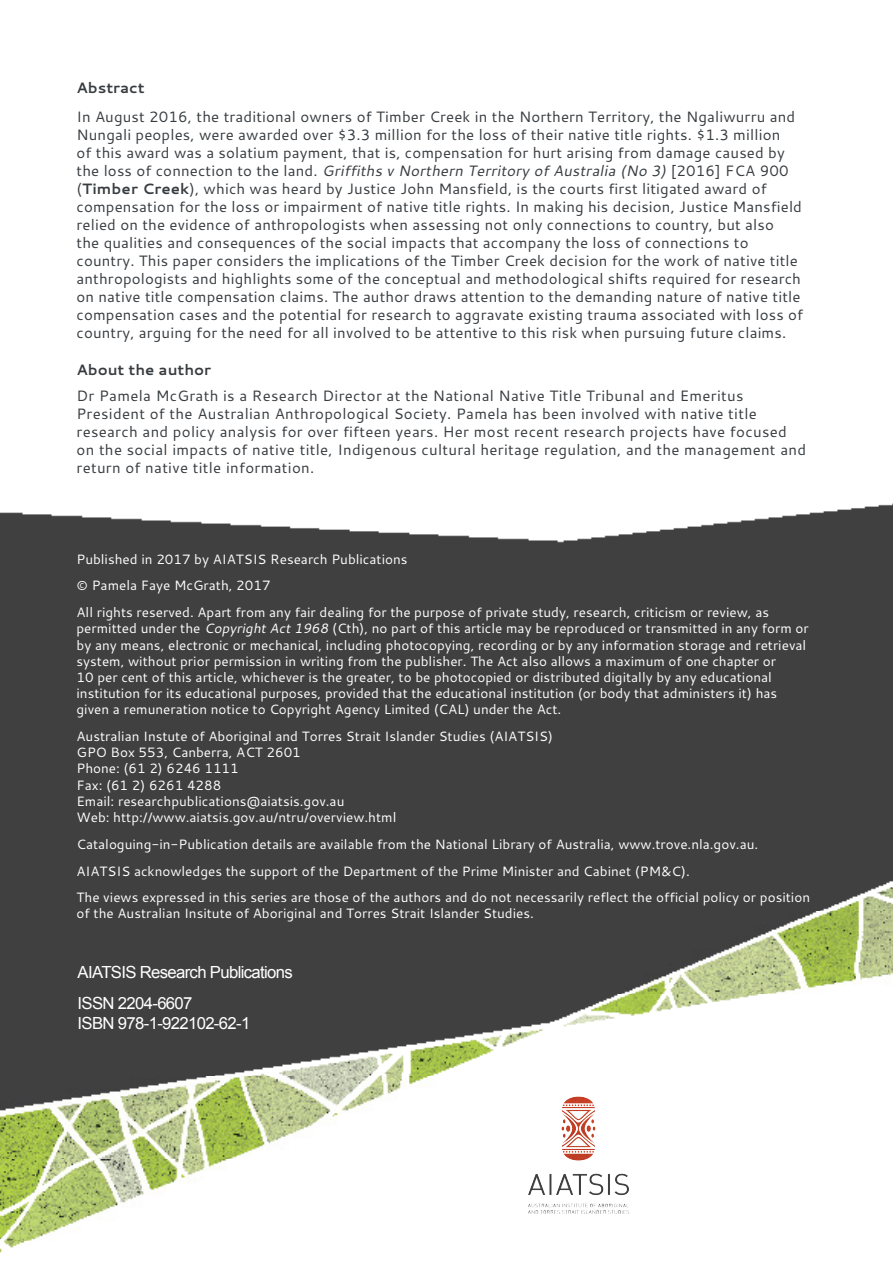
<style>
.page{position:relative;width:893px;height:1263px;background:#fff}
.page>*{position:absolute;margin:0;border:0;box-sizing:border-box;transform-origin:0 0}
.t1{font:16.65px/20.1px "Arial";letter-spacing:-.04em;color:#fff}
.t2{font:15px/18px "Cantarell";letter-spacing:.01em;color:#373c40}
.t3{font:700 15px "Cantarell";color:#373c40}
.t4{font:13.5px/16.2px "Cantarell";color:#fff}
.s1{font-style:italic}
.s2{font-weight:700}
</style>
<div class="page">
<img style="left:0;top:503px;width:893px;height:750px">
<img style="left:563px;top:1096px;width:31px;height:10px">
<p class="t3" style="left:77px;top:77px;width:70px">Abstract</p>
<p class="t2" style="left:77px;top:107px;width:728px">In August 2016, the traditional owners of Timber Creek in the Northern Territory, the Ngaliwurru and Nungali peoples, were awarded over $3.3 million for the loss of their native title rights. $1.3 million<br>of this award was a solatium payment, that is, compensation for hurt arising from damage caused by<br>t h e l o s s o f c o n n e ct i o n to t h e l a n d . <span class="s1">Griffiths v Northern Territory of Australia (No 3)</span> [ 2 0 1 6 ] F CA 9 0 0 (<span class="s2">Timber Creek</span>), which was heard by Justice John Mansfield, is the courts first litigated award of compensation for the loss or impairment of native title rights. In making his decision, Justice Mansfield relied on the evidence of anthropologists when assessing not only connections to country, but also<br>the qualities and consequences of the social impacts that accompany the loss of connections to country. This paper considers the implications of the Timber Creek decision for the work of native title anthropologists and highlights some of the conceptual and methodological shifts required for research on native title compensation claims. The author draws attention to the demanding nature of native title compensation cases and the potential for research to aggravate existing trauma associated with loss of country, arguing for the need for all involved to be attentive to this risk when pursuing future claims.</p>
<p class="t3" style="left:77px;top:359px;width:136px">About the author</p>
<p class="t2" style="left:77px;top:387px;width:731px">Dr Pamela McGrath is a Research Director at the National Native Title Tribunal and Emeritus President of the Australian Anthropological Society. Pamela has been involved with native title research and policy analysis for over fifteen years. Her most recent research projects have focused on the social impacts of native title, Indigenous cultural heritage regulation, and the management and return of native title information.</p>
<p class="t4" style="left:77px;top:550px;width:333px">Published in 2017 by AIATSIS Research Publications</p>
<p class="t4" style="left:77px;top:577px;width:196px">© Pamela Faye McGrath, 2017</p>
<p class="t4" style="left:77px;top:604px;width:734px">All rights reserved. Apart from any fair dealing for the purpose of private study, research, criticism or review, as permitted under the <span class="s1">CopyrightAct1968</span> (Cth), no part of this article may be reproduced or transmitted in any form or by any means, electronic or mechanical, including photocopying, recording or by any information storage and retrieval system, without prior permission in writing from the publisher. The Act also allows a maximum of one chapter or<br>10 per cent of this article, whichever is the greater, to be photocopied or distributed digitally by any educational institution for its educational purposes, provided that the educational institution (or body that administers it) has given a remuneration notice to Copyright Agency Limited (CAL) under the Act.</p>
<p class="t4" style="left:77px;top:728px;width:478px">Australian Instute of Aboriginal and Torres Strait Islander Studies (AIATSIS)</p>
<p class="t4" style="left:77px;top:744px;width:226px">GPO Box 553, Canberra, ACT 2601</p>
<p class="t4" style="left:77px;top:760px;width:164px">Phone: (61 2) 6246 1111</p>
<p class="t4" style="left:77px;top:776px;width:146px">Fax: (61 2) 6261 4288</p>
<p class="t4" style="left:77px;top:792px;width:269px">Email: researchpublications@aiatsis.gov.au</p>
<p class="t4" style="left:77px;top:809px;width:321px">Web: http://www.aiatsis.gov.au/ntru/overview.html</p>
<p class="t4" style="left:77px;top:835px;width:683px">Cataloguing-in-Publication details are available from the National Library of Australia, www.trove.nla.gov.au.</p>
<p class="t4" style="left:77px;top:862px;width:615px">AIATSIS acknowledges the support of the Department of the Prime Minister and Cabinet (PM&amp;C).</p>
<p class="t4" style="left:77px;top:889px;width:735px">The views expressed in this series are those of the authors and do not necessarily reflect the official policy or position of the Australian Insitute of Aboriginal and Torres Strait Islander Studies.</p>
<p class="t1" style="left:78px;top:962px;width:217px">AIATSIS Research Publications</p>
<p class="t1" style="left:78px;top:993px;width:174px">ISSN 2204-6607<br>ISBN 978-1-922102-62-1</p>
</div>
